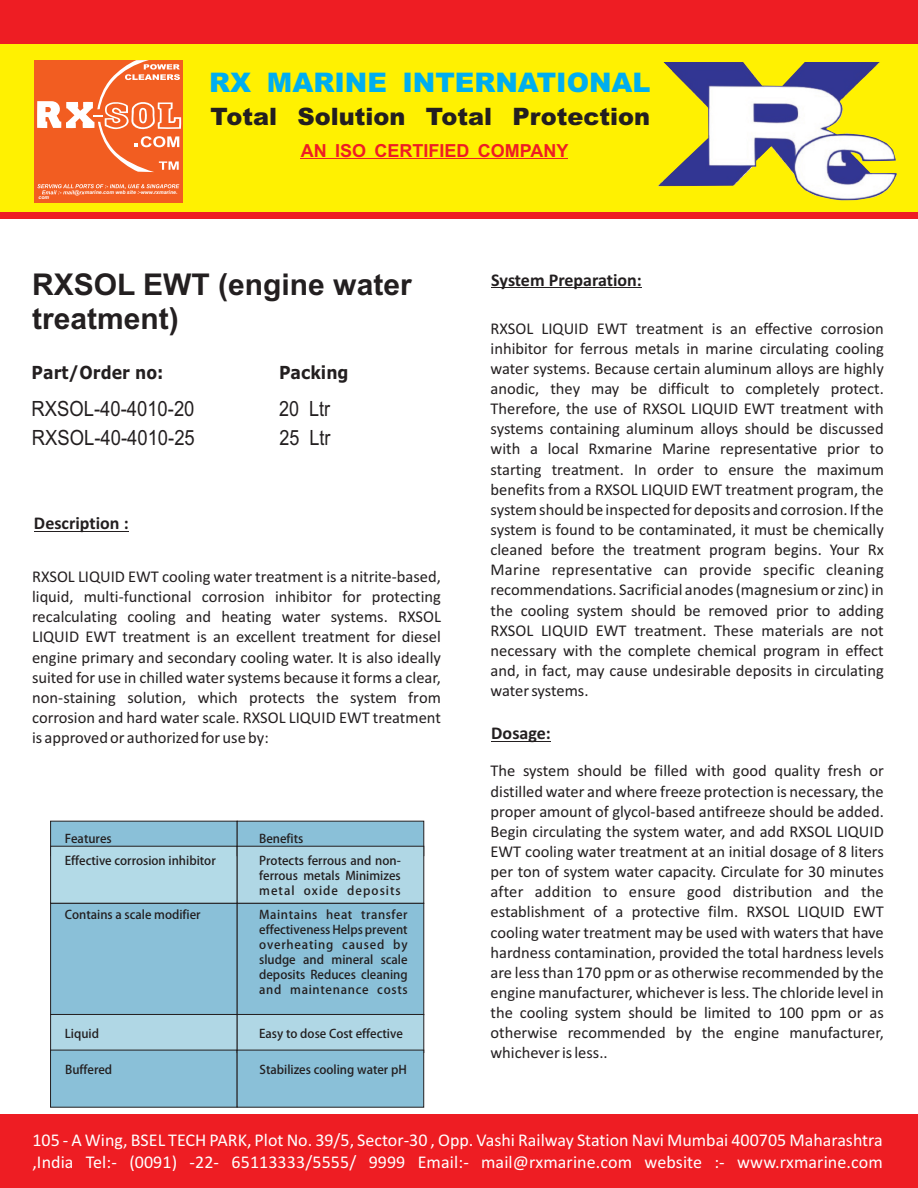
<style>
.page{position:relative;width:918px;height:1188px;background:#fff}
.page>*{position:absolute;margin:0;border:0;box-sizing:border-box;transform-origin:0 0}
.t1{font:700 30px/33.5px "Arial";color:#231f20}
.t2{font:900 27px "Arial";color:#00aeef}
.t3{font:900 24px "Arial";color:#231f20}
.t4{font:21px/28.7px "Arial";color:#231f20;scale:.88 1}
.t5{font:21px/28.7px "Arial";color:#231f20;scale:.86 1}
.t6{font:18px/21.9px "Calibri";color:#fff}
.t7{font:700 18px "Calibri";color:#231f20}
.t8{font:700 18px "Arial";color:#ee1d23}
.t9{font:700 18px "Verdana";color:#231f20;scale:.87 1}
.t10{font:700 18px "Verdana";color:#231f20;scale:.88 1}
.t11{font:16.5px/20.1px "Calibri";color:#231f20;text-align:justify}
.t12{font:12px/15px "Adobe Heiti Std";color:#231f20;text-align:justify}
.t13{font:italic 700 5.25px "Arial";color:#fff}
</style>
<div class="page">
<div style="left:0;top:44px;width:918px;height:168px;background:#fff101"></div>
<img style="left:659px;top:63px;width:238px;height:137px">
<div style="left:0;top:1114px;width:918px;height:74px;background:#ee1d23"></div>
<div style="left:35px;top:60px;width:148px;height:143px;background:#f25d21"></div>
<svg style="left:37px;top:60px;width:144px;height:135px"></svg>
<hr style="left:301px;top:158px;width:267px;height:1px;background:#ee1d23">
<div style="left:0;top:1px;width:918px;height:43px;background:#ee1d23"></div>
<div style="left:0;top:213px;width:918px;height:6px;background:#ee1d23"></div>
<hr style="left:34px;top:531px;width:95px;height:1px;background:#231f20">
<hr style="left:491px;top:287px;width:151px;height:1px;background:#231f20">
<hr style="left:491px;top:741px;width:55px;height:1px;background:#231f20">
<svg style="left:50px;top:821px;width:374px;height:287px;background:#93c3d7"></svg>
<h2 class="t2" style="left:209px;top:73px;width:443px">RX MARINE INTERNATIONAL</h2>
<h3 class="t3" style="left:211px;top:108px;width:441px">Total Solution Total Protection</h3>
<p class="t13" style="left:38px;top:195px;width:12px">com</p>
<p class="t13" style="left:85px;top:190px;width:94px">marine.com web site :-www.rxmarine.</p>
<p class="t8" style="left:301px;top:143px;width:269px">AN ISO CERTIFIED COMPANY</p>
<h1 class="t1" style="left:32px;top:271px;width:381px">RXSOL EWT (engine water treatment)</h1>
<p class="t9" style="left:32px;top:366px;width:153px">Part/Order no:</p>
<p class="t10" style="left:279px;top:365px;width:81px">Packing</p>
<p class="t4" style="left:32px;top:396px;width:187px">RXSOL-40-4010-20<br>RXSOL-40-4010-25</p>
<p class="t5" style="left:279px;top:396px;width:61px">20 Ltr<br>25 Ltr</p>
<p class="t7" style="left:34px;top:516px;width:96px">Description :</p>
<p class="t11" style="left:32px;top:568px;width:410px">RXSOL LIQUID EWT cooling water treatment is a nitrite-based, liquid, multi-functional corrosion inhibitor for protecting recalculating cooling and heating water systems. RXSOL LIQUID EWT treatment is an excellent treatment for diesel engine primary and secondary cooling water. It is also ideally suited for use in chilled water systems because it forms a clear, non-staining solution, which protects the system from corrosion and hard water scale. RXSOL LIQUID EWT treatment is approved or authorized for use by:</p>
<p class="t12" style="left:65px;top:831px;width:48px">Features</p>
<p class="t12" style="left:259px;top:831px;width:46px">Benefits</p>
<p class="t12" style="left:65px;top:853px;width:152px">Effective corrosion inhibitor</p>
<p class="t12" style="left:65px;top:907px;width:137px">Contains a scale modifier</p>
<p class="t12" style="left:259px;top:853px;width:143px">Protects ferrous and non&shy;ferrous metals Minimizes metal oxide deposits</p>
<p class="t12" style="left:259px;top:907px;width:150px">Maintains heat transfer effectiveness Helps prevent overheating caused by sludge and mineral scale deposits Reduces cleaning and maintenance costs</p>
<p class="t12" style="left:65px;top:1026px;width:36px">Liquid</p>
<p class="t12" style="left:65px;top:1062px;width:49px">Buffered</p>
<p class="t12" style="left:259px;top:1026px;width:145px">Easy to dose Cost effective</p>
<p class="t12" style="left:260px;top:1062px;width:149px">Stabilizes cooling water pH</p>
<p class="t7" style="left:491px;top:272px;width:152px">System Preparation:</p>
<p class="t11" style="left:491px;top:319px;width:395px">RXSOL LIQUID EWT treatment is an effective corrosion inhibitor for ferrous metals in marine circulating cooling water systems. Because certain aluminum alloys are highly anodic, they may be difficult to completely protect.<br>Therefore, the use of RXSOL LIQUID EWT treatment with systems containing aluminum alloys should be discussed with a local Rxmarine Marine representative prior to starting treatment. In order to ensure the maximum benefits from a RXSOL LIQUID EWT treatment program, the system should be inspected for deposits and corrosion. If the system is found to be contaminated, it must be chemically cleaned before the treatment program begins. Your Rx Marine representative can provide specific cleaning recommendations. Sacrificial anodes (magnesium or zinc) in the cooling system should be removed prior to adding RXSOL LIQUID EWT treatment. These materials are not necessary with the complete chemical program in effect and, in fact, may cause undesirable deposits in circulating water systems.</p>
<p class="t7" style="left:491px;top:726px;width:61px">Dosage:</p>
<p class="t11" style="left:491px;top:762px;width:395px">The system should be filled with good quality fresh or distilled water and where freeze protection is necessary, the proper amount of glycol-based antifreeze should be added.<br>Begin circulating the system water, and add RXSOL LIQUID EWT cooling water treatment at an initial dosage of 8 liters per ton of system water capacity. Circulate for 30 minutes after addition to ensure good distribution and the establishment of a protective film. RXSOL LIQUID EWT cooling water treatment may be used with waters that have hardness contamination, provided the total hardness levels are less than 170 ppm or as otherwise recommended by the engine manufacturer, whichever is less. The chloride level in the cooling system should be limited to 100 ppm or as otherwise recommended by the engine manufacturer, whichever is less..</p>
<p class="t6" style="left:32px;top:1130px;width:852px">105 - A Wing, BSEL TECH PARK, Plot No. 39/5, Sector-30 , Opp. Vashi Railway Station Navi Mumbai 400705 Maharashtra ,India Tel:- (0091) -22- 65113333/5555/ 9999 Email:- mail@rxmarine.com website :- www.rxmarine.com</p>
</div>
